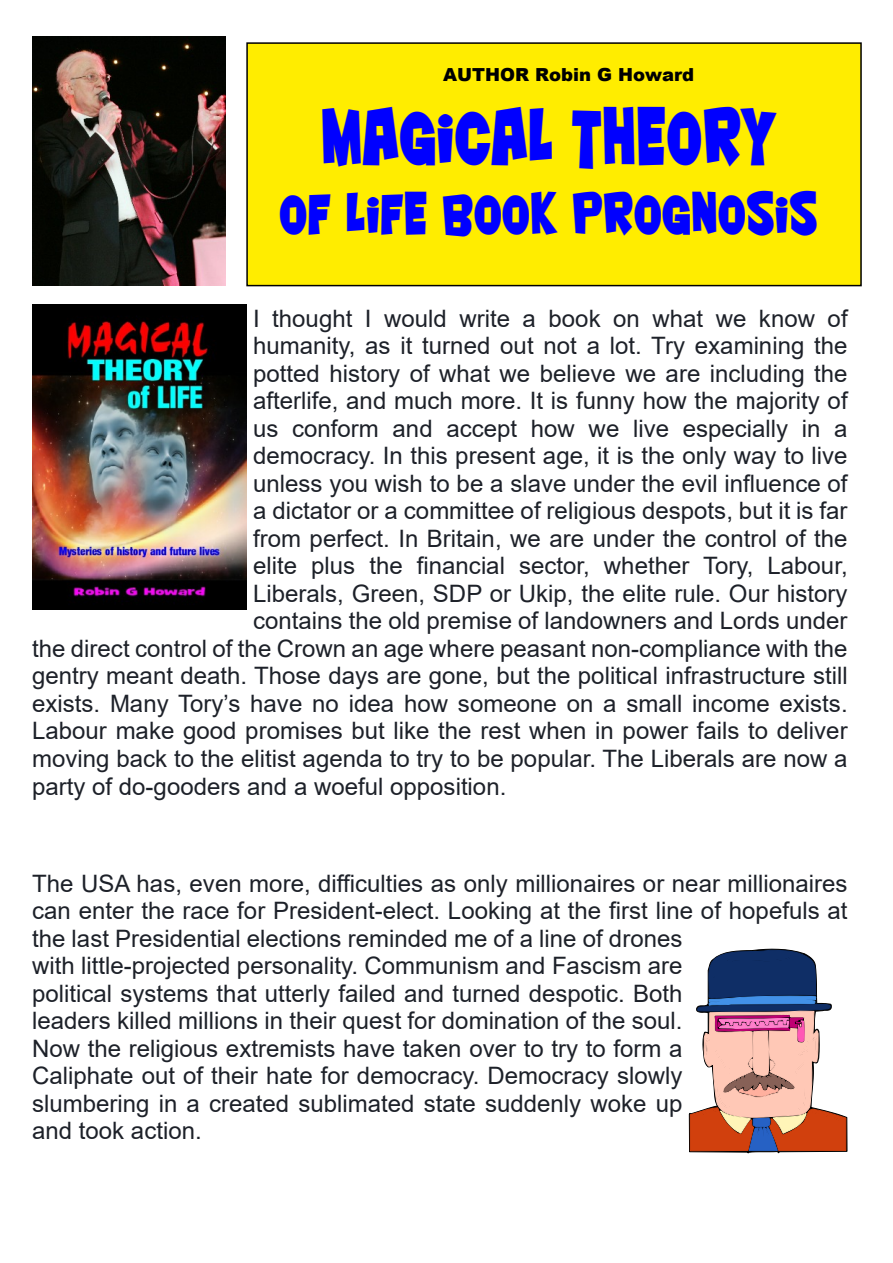
<style>
.page{position:relative;width:893px;height:1263px;background:#fff}
.page>*{position:absolute;margin:0;border:0;box-sizing:border-box;transform-origin:0 0}
.t1{font:76.5px "Nightclub BTN Bold";color:#00f;scale:.65 1}
.t2{font:56.25px "Nightclub BTN Bold";color:#00f;scale:.7 1}
.t3{font:24px/27.5px "Arial";color:#1d2129}
.t4{font:900 18px "Arial";color:#000}
</style>
<div class="page">
<div style="left:246px;top:42px;width:616px;height:244px;background:#ffed00;border:2px solid #000"></div>
<img style="left:32px;top:36px;width:193px;height:249px">
<img style="left:32px;top:305px;width:214px;height:304px">
<svg style="left:689px;top:948px;width:159px;height:205px"></svg>
<p class="t4" style="left:443px;top:68px;width:252px">AUTHOR Robin G Howard</p>
<h1 class="t1" style="left:321px;top:81px;width:701px">MAGICAL THEORY</h1>
<h2 class="t2" style="left:279px;top:173px;width:770px">OF LIFE BOOK PROGNOSIS</h2>
<p class="t3" style="left:253px;top:307px;width:596px">I thought I would write a book on what we know of</p>
<p class="t3" style="left:253px;top:334px;width:596px">humanity, as it turned out not a lot. Try examining the</p>
<p class="t3" style="left:253px;top:362px;width:596px">potted history of what we believe we are including the</p>
<p class="t3" style="left:253px;top:389px;width:596px">afterlife, and much more. It is funny how the majority of</p>
<p class="t3" style="left:253px;top:417px;width:596px">us conform and accept how we live especially in a</p>
<p class="t3" style="left:253px;top:444px;width:596px">democracy. In this present age, it is the only way to live</p>
<p class="t3" style="left:253px;top:472px;width:596px">unless you wish to be a slave under the evil influence of</p>
<p class="t3" style="left:253px;top:499px;width:596px">a dictator or a committee of religious despots, but it is far</p>
<p class="t3" style="left:253px;top:527px;width:596px">from perfect. In Britain, we are under the control of the</p>
<p class="t3" style="left:253px;top:554px;width:596px">elite plus the financial sector, whether Tory, Labour,</p>
<p class="t3" style="left:253px;top:582px;width:596px">Liberals, Green, SDP or Ukip, the elite rule. Our history</p>
<p class="t3" style="left:253px;top:609px;width:596px">contains the old premise of landowners and Lords under</p>
<p class="t3" style="left:32px;top:637px;width:817px">the direct control of the Crown an age where peasant non-compliance with the</p>
<p class="t3" style="left:32px;top:664px;width:817px">gentry meant death. Those days are gone, but the political infrastructure still</p>
<p class="t3" style="left:32px;top:692px;width:817px">exists. Many Tory’s have no idea how someone on a small income exists.</p>
<p class="t3" style="left:32px;top:719px;width:817px">Labour make good promises but like the rest when in power fails to deliver</p>
<p class="t3" style="left:32px;top:747px;width:817px">moving back to the elitist agenda to try to be popular. The Liberals are now a</p>
<p class="t3" style="left:32px;top:774px;width:476px">party of do-gooders and a woeful opposition.</p>
<p class="t3" style="left:32px;top:872px;width:817px">The USA has, even more, difficulties as only millionaires or near millionaires can enter the race for President-elect. Looking at the first line of hopefuls at the last Presidential elections reminded me of a line of drones<br>with little-projected personality. Communism and Fascism are<br>political systems that utterly failed and turned despotic. Both<br>leaders killed millions in their quest for domination of the soul.<br>Now the religious extremists have taken over to try to form a<br>Caliphate out of their hate for democracy. Democracy slowly<br>slumbering in a created sublimated state suddenly woke up<br>and took action.</p>
</div>
